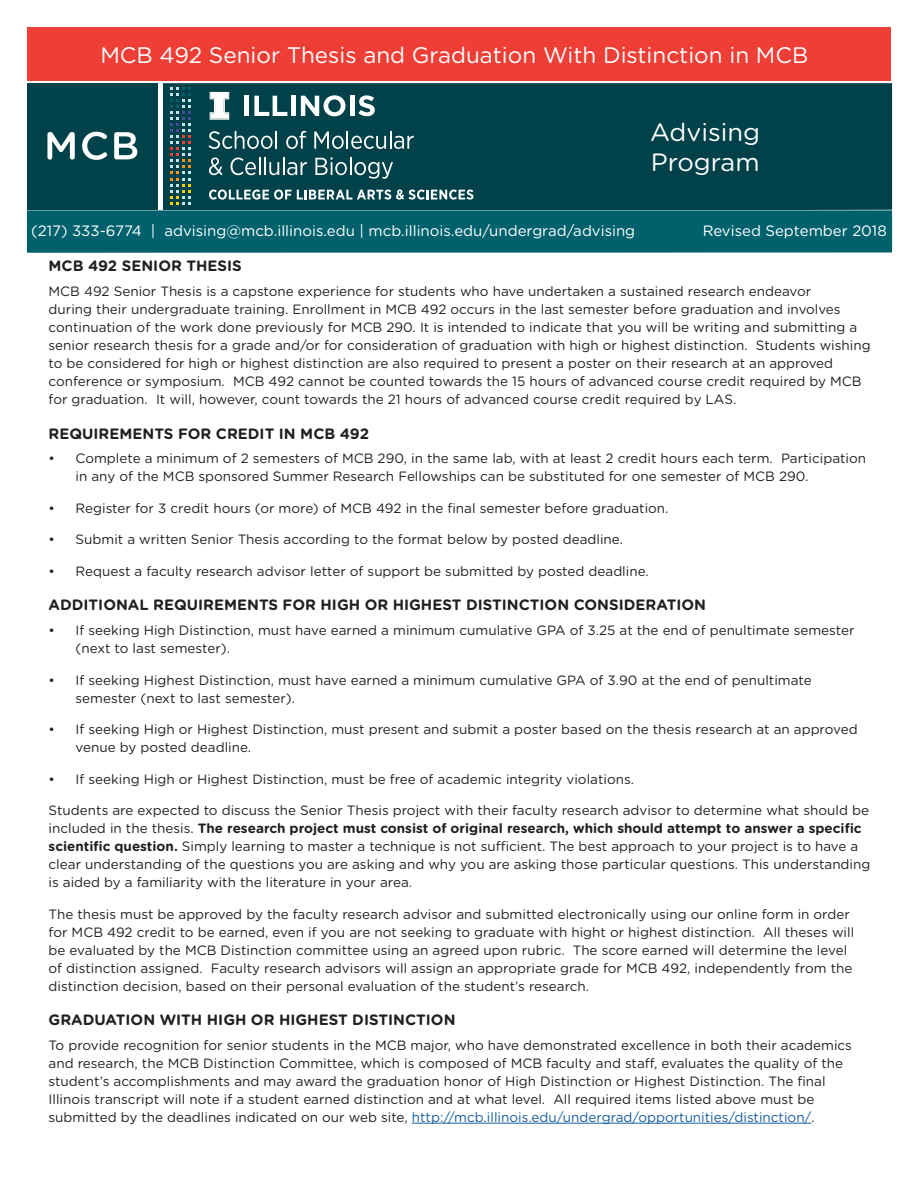
<style>
.page{position:relative;width:918px;height:1188px;background:#fff}
.page>*{position:absolute;margin:0;border:0;box-sizing:border-box;transform-origin:0 0}
.t1{font:25.05px/30px "Gotham Rounded";color:#fff}
.MAIN_TITLE{font:22.5px "Gotham Rounded";color:#fff}
.TEXT_SUBTITLE{font:700 15px "Gotham Rounded";color:#231f20}
.t2{font:15px "Gotham Rounded";color:#fff}
.TEXT{font:13.5px/18px "Gotham Rounded";color:#231f20}
.s1{font-weight:700}
.s2{color:#175d9e}
</style>
<div class="page">
<div style="left:27px;top:27px;width:864px;height:54px;background:#ee3e35"></div>
<hr style="left:412px;top:1123px;width:400px;height:1px;background:#175d9e">
<div style="left:27px;top:210px;width:865px;height:43px;background:#00616c"></div>
<div style="left:27px;top:83px;width:131px;height:127px;background:#00414a"></div>
<svg style="left:47px;top:132px;width:28px;height:28px"></svg>
<svg style="left:82px;top:132px;width:25px;height:28px"></svg>
<svg style="left:114px;top:132px;width:23px;height:27px"></svg>
<div style="left:163px;top:83px;width:729px;height:127px;background:#00414a"></div>
<svg style="left:170px;top:88px;width:20px;height:116px;background:#305e60"></svg>
<div style="left:244px;top:96px;width:5px;height:20px;background:#fff"></div>
<svg style="left:254px;top:96px;width:33px;height:20px"></svg>
<hr style="left:291px;top:96px;width:4px;height:20px;background:#fff">
<svg style="left:301px;top:95px;width:45px;height:21px"></svg>
<hr style="left:350px;top:96px;width:4px;height:20px;background:#fff">
<svg style="left:358px;top:95px;width:17px;height:21px"></svg>
<svg style="left:210px;top:92px;width:19px;height:28px"></svg>
<svg style="left:209px;top:131px;width:68px;height:18px"></svg>
<svg style="left:286px;top:131px;width:20px;height:18px"></svg>
<svg style="left:314px;top:131px;width:100px;height:18px"></svg>
<svg style="left:209px;top:158px;width:14px;height:17px"></svg>
<svg style="left:231px;top:157px;width:76px;height:18px"></svg>
<svg style="left:315px;top:157px;width:78px;height:22px;background:#3d6e75"></svg>
<svg style="left:209px;top:189px;width:265px;height:11px"></svg>
<p class="MAIN_TITLE" style="left:100px;top:40px;width:709px">MCB 492 Senior Thesis and Graduation With Distinction in MCB</p>
<p class="t1" style="left:650px;top:116px;width:112px">Advising<br>Program</p>
<p class="t2" style="left:31px;top:221px;width:605px">(217) 333-6774 | advising@mcb.illinois.edu | mcb.illinois.edu/undergrad/advising</p>
<p class="t2" style="left:703px;top:221px;width:186px">Revised September 2018</p>
<p class="TEXT_SUBTITLE" style="left:49px;top:255px;width:195px">MCB 492 SENIOR THESIS</p>
<p class="TEXT" style="left:49px;top:282px;width:824px">MCB 492 Senior Thesis is a capstone experience for students who have undertaken a sustained research endeavor<br>during their undergraduate training. Enrollment in MCB 492 occurs in the last semester before graduation and involves continuation of the work done previously for MCB 290. It is intended to indicate that you will be writing and submitting a senior research thesis for a grade and/or for consideration of graduation with high or highest distinction. Students wishing to be considered for high or highest distinction are also required to present a poster on their research at an approved conference or symposium. MCB 492 cannot be counted towards the 15 hours of advanced course credit required by MCB for graduation. It will, however, count towards the 21 hours of advanced course credit required by LAS.</p>
<p class="TEXT_SUBTITLE" style="left:49px;top:422px;width:322px">REQUIREMENTS FOR CREDIT IN MCB 492</p>
<p class="TEXT" style="left:76px;top:449px;width:792px;text-indent:-27px">• Complete a minimum of 2 semesters of MCB 290, in the same lab, with at least 2 credit hours each term. Participation in any of the MCB sponsored Summer Research Fellowships can be substituted for one semester of MCB 290.</p>
<p class="TEXT" style="left:49px;top:498px;width:621px">• Register for 3 credit hours (or more) of MCB 492 in the final semester before graduation.</p>
<p class="TEXT" style="left:49px;top:530px;width:576px">• Submit a written Senior Thesis according to the format below by posted deadline.</p>
<p class="TEXT" style="left:49px;top:561px;width:602px">• Request a faculty research advisor letter of support be submitted by posted deadline.</p>
<p class="TEXT_SUBTITLE" style="left:49px;top:594px;width:659px">ADDITIONAL REQUIREMENTS FOR HIGH OR HIGHEST DISTINCTION CONSIDERATION</p>
<p class="TEXT" style="left:76px;top:621px;width:780px;text-indent:-27px">• If seeking High Distinction, must have earned a minimum cumulative GPA of 3.25 at the end of penultimate semester (next to last semester).</p>
<p class="TEXT" style="left:76px;top:670px;width:738px;text-indent:-27px">• If seeking Highest Distinction, must have earned a minimum cumulative GPA of 3.90 at the end of penultimate semester (next to last semester).</p>
<p class="TEXT" style="left:76px;top:720px;width:784px;text-indent:-27px">• If seeking High or Highest Distinction, must present and submit a poster based on the thesis research at an approved venue by posted deadline.</p>
<p class="TEXT" style="left:49px;top:769px;width:587px">• If seeking High or Highest Distinction, must be free of academic integrity violations.</p>
<p class="TEXT" style="left:49px;top:801px;width:823px">Students are expected to discuss the Senior Thesis project with their faculty research advisor to determine what should be included in the thesis. <span class="s1">The research project must consist of original research, which should attempt to answer a specific scientific question.</span> Simply learning to master a technique is not sufficient. The best approach to your project is to have a clear understanding of the questions you are asking and why you are asking those particular questions. This understanding is aided by a familiarity with the literature in your area.</p>
<p class="TEXT" style="left:49px;top:904px;width:807px">The thesis must be approved by the faculty research advisor and submitted electronically using our online form in order for MCB 492 credit to be earned, even if you are not seeking to graduate with hight or highest distinction. All theses will be evaluated by the MCB Distinction committee using an agreed upon rubric. The score earned will determine the level of distinction assigned. Faculty research advisors will assign an appropriate grade for MCB 492, independently from the distinction decision, based on their personal evaluation of the student’s research.</p>
<p class="TEXT_SUBTITLE" style="left:49px;top:1009px;width:408px">GRADUATION WITH HIGH OR HIGHEST DISTINCTION</p>
<p class="TEXT" style="left:49px;top:1035px;width:805px">To provide recognition for senior students in the MCB major, who have demonstrated excellence in both their academics and research, the MCB Distinction Committee, which is composed of MCB faculty and staff, evaluates the quality of the student’s accomplishments and may award the graduation honor of High Distinction or Highest Distinction. The final Illinois transcript will note if a student earned distinction and at what level. All required items listed above must be submitted by the deadlines indicated on our web site, <span class="s2">http://mcb.illinois.edu/undergrad/opportunities/distinction/</span>.</p>
</div>
